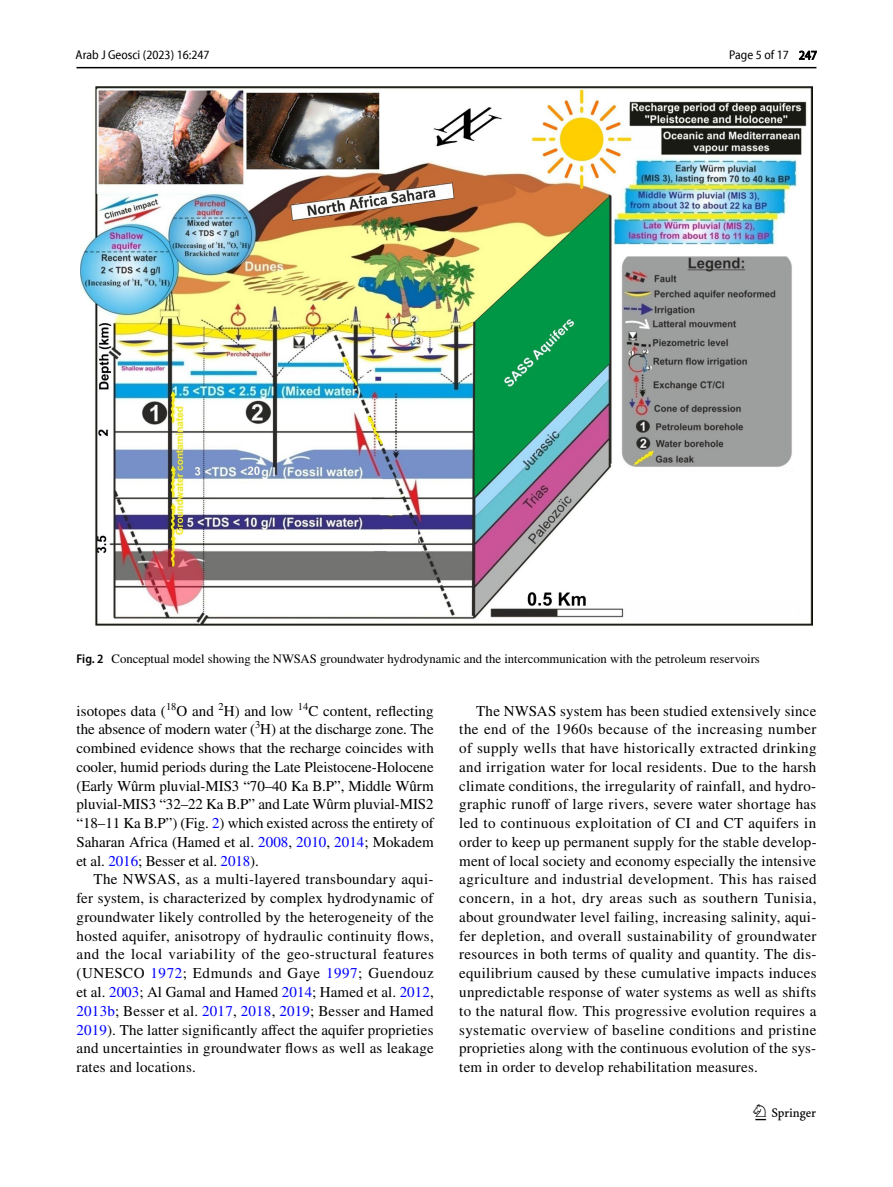
<style>
.page{position:relative;width:893px;height:1187px;background:#fff}
.page>*{position:absolute;margin:0;border:0;box-sizing:border-box;transform-origin:0 0}
.t1{font:22.5px "Springnew Regular 3";color:#000}
.t2{font:15px/18.8px "STIX";letter-spacing:.015em;color:#000;text-align:justify}
.t3{font:12.75px "STIX";color:#000}
.t4{font:semi-condensed 12.75px "Myriad Pro Unic";color:#000}
.s1{font-family:"Myriad Pro";font-weight:600;font-stretch:semi-condensed}
.s2{color:#00f}
</style>
<div class="page">
<hr style="left:77px;top:67px;width:739px;height:1px;background:#000">
<img style="left:81px;top:87px;width:731px;height:539px">
<p class="t4" style="left:76px;top:50px;width:135px">Arab J Geosci (2023) 16:247</p>
<p class="t4" style="left:729px;top:50px;width:90px">Page 5 of 17 247</p>
<p class="t3" style="left:77px;top:649px;width:685px"><span class="s1">Fig. 2</span> Conceptual model showing the NWSAS groundwater hydrodynamic and the intercommunication with the petroleum reservoirs</p>
<p class="t2" style="left:77px;top:702px;width:359px">isotopes data (<sup>18</sup>O and <sup>2</sup>H) and low <sup>14</sup>C content, reflecting the absence of modern water (<sup>3</sup>H) at the discharge zone. The combined evidence shows that the recharge coincides with cooler, humid periods during the Late Pleistocene-Holocene (Early Wûrm pluvial-MIS3 “70–40 Ka B.P”, Middle Wûrm pluvial-MIS3 “32–22 Ka B.P” and Late Wûrm pluvial-MIS2 “18–11 Ka B.P”) (Fig. <span class="s2">2</span>) which existed across the entirety of Saharan Africa (Hamed et al. <span class="s2">2008</span>, <span class="s2">2010</span>, <span class="s2">2014</span>; Mokadem et al. <span class="s2">2016</span>; Besser et al. <span class="s2">2018</span>).</p>
<p class="t2" style="left:77px;top:871px;width:359px;text-indent:17px">The NWSAS, as a multi-layered transboundary aqui&shy;fer system, is characterized by complex hydrodynamic of groundwater likely controlled by the heterogeneity of the hosted aquifer, anisotropy of hydraulic continuity flows, and the local variability of the geo-structural features (UNESCO <span class="s2">1972</span>; Edmunds and Gaye <span class="s2">1997</span>; Guendouz et al. <span class="s2">2003</span>; Al Gamal and Hamed <span class="s2">2014</span>; Hamed et al. <span class="s2">2012</span>, <span class="s2">2013b</span>; Besser et al. <span class="s2">2017</span>, <span class="s2">2018</span>, <span class="s2">2019</span>; Besser and Hamed <span class="s2">2019</span>). The latter significantly affect the aquifer proprieties and uncertainties in groundwater flows as well as leakage rates and locations.</p>
<p class="t2" style="left:459px;top:702px;width:359px;text-indent:17px">The NWSAS system has been studied extensively since the end of the 1960s because of the increasing number of supply wells that have historically extracted drinking and irrigation water for local residents. Due to the harsh climate conditions, the irregularity of rainfall, and hydro&shy;graphic runoff of large rivers, severe water shortage has led to continuous exploitation of CI and CT aquifers in order to keep up permanent supply for the stable develop&shy;ment of local society and economy especially the intensive agriculture and industrial development. This has raised concern, in a hot, dry areas such as southern Tunisia, about groundwater level failing, increasing salinity, aqui&shy;fer depletion, and overall sustainability of groundwater resources in both terms of quality and quantity. The dis&shy;equilibrium caused by these cumulative impacts induces unpredictable response of water systems as well as shifts to the natural flow. This progressive evolution requires a systematic overview of baseline conditions and pristine proprieties along with the continuous evolution of the sys&shy;tem in order to develop rehabilitation measures.</p>
<h1 class="t1" style="left:755px;top:1104px;width:62px">1 3</h1>
</div>
